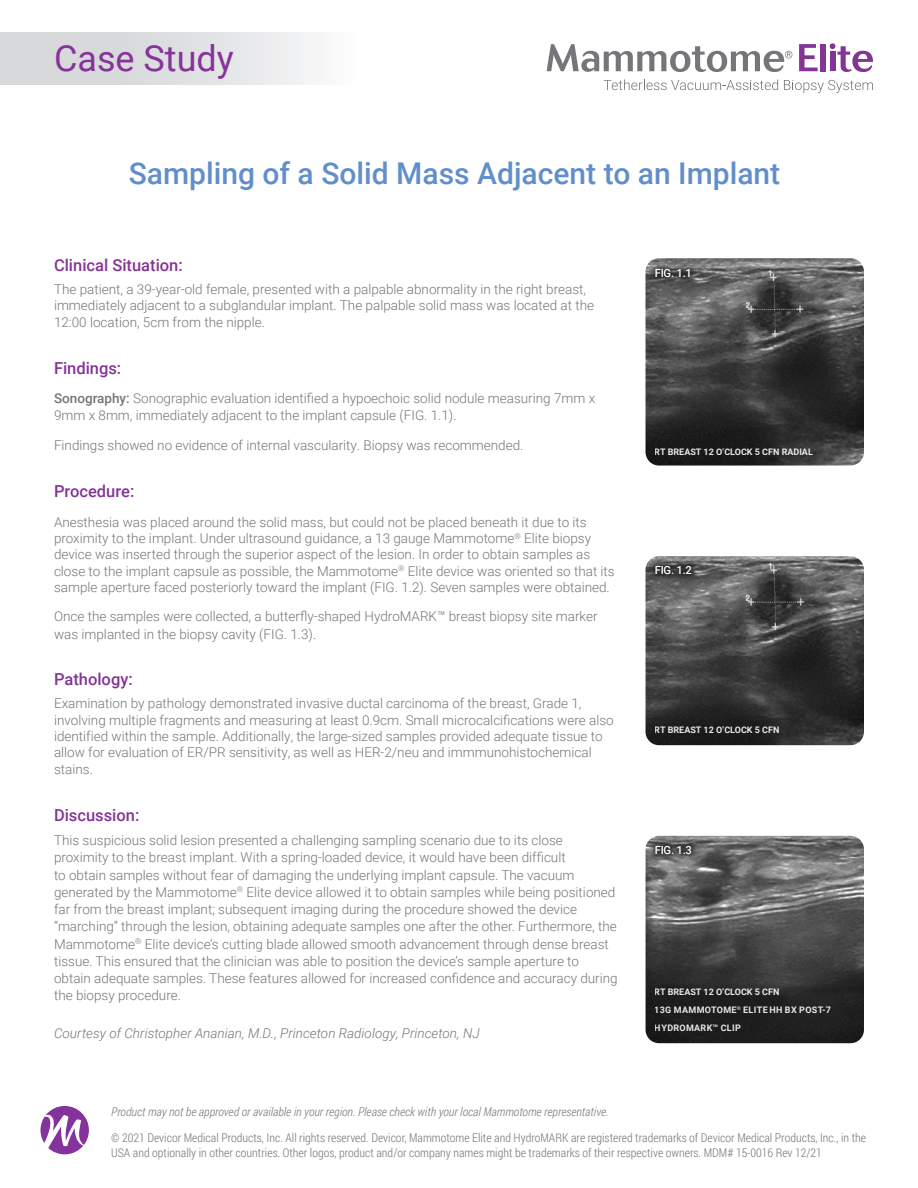
<style>
.page{position:relative;width:918px;height:1188px;background:#fff}
.page>*{position:absolute;margin:0;border:0;box-sizing:border-box;transform-origin:0 0}
.case_study{font:36px "Roboto";color:#86339a}
.t1{font:500 30px "Roboto";color:#628ec9}
.subhead{font:500 16.5px "Roboto";color:#843494}
.text{font:300 13.5px/17.2px "Roboto";color:#757679}
.t2{font:italic 300 13.5px "Roboto";color:#757679}
.t3{font:300 12px/14.4px "Roboto Condensed";color:#75787b}
.t4{font:italic 300 12px "Roboto Condensed";color:#75787b}
.text-2{font:500 11.25px "Roboto";letter-spacing:-.02em;color:#fff}
.t5{font:700 9px/18px "Roboto";letter-spacing:.035em;color:#fff}
.t6{font:700 9px "Roboto";color:#fff}
.s1{font-weight:500}
</style>
<div class="page">
<img style="left:646px;top:836px;width:218px;height:207px">
<img style="left:646px;top:258px;width:218px;height:208px">
<img style="left:646px;top:556px;width:218px;height:189px">
<div style="left:648px;top:262px;width:49px;height:23px;background:#231f20;opacity:.88"></div>
<div style="left:649px;top:559px;width:50px;height:22px;background:#231f20;opacity:.88"></div>
<div style="left:649px;top:839px;width:49px;height:22px;background:#231f20;opacity:.88"></div>
<svg style="left:604px;top:79px;width:174px;height:11px"></svg>
<svg style="left:784px;top:80px;width:89px;height:13px"></svg>
<svg style="left:547px;top:44px;width:245px;height:28px"></svg>
<svg style="left:799px;top:44px;width:19px;height:27px"></svg>
<div style="left:820px;top:44px;width:6px;height:27px;background:#843494"></div>
<svg style="left:830px;top:43px;width:43px;height:29px"></svg>
<div style="left:0;top:32px;width:356px;height:52px;background:linear-gradient(to right,#d0d1d3,#f6f6f7)"></div>
<svg style="left:40px;top:1106px;width:49px;height:48px"></svg>
<p class="case_study" style="left:54px;top:33px;width:181px">Case Study</p>
<p class="t1" style="left:129px;top:152px;width:653px">Sampling of a Solid Mass Adjacent to an Implant</p>
<p class="subhead" style="left:54px;top:253px;width:130px">Clinical Situation:</p>
<p class="text" style="left:54px;top:280px;width:542px;line-height:16.6px">The patient, a 39-year-old female, presented with a palpable abnormality in the right breast, immediately adjacent to a subglandular implant. The palpable solid mass was located at the<br>12:00 location, 5cm from the nipple.</p>
<p class="subhead" style="left:54px;top:356px;width:69px">Findings:</p>
<p class="text" style="left:54px;top:390px;width:543px;line-height:16.2px"><span class="s1">Sonography:</span> Sonographic evaluation identified a hypoechoic solid nodule measuring 7mm x<br>9mm x 8mm, immediately adjacent to the implant capsule (FIG. 1.1).</p>
<p class="text" style="left:54px;top:436px;width:471px">Findings showed no evidence of internal vascularity. Biopsy was recommended.</p>
<p class="subhead" style="left:54px;top:480px;width:82px">Procedure:</p>
<p class="text" style="left:54px;top:514px;width:562px;line-height:16.2px">Anesthesia was placed around the solid mass, but could not be placed beneath it due to its proximity to the implant. Under ultrasound guidance, a 13 gauge Mammotome<sup>®</sup> Elite biopsy device was inserted through the superior aspect of the lesion. In order to obtain samples as close to the implant capsule as possible, the Mammotome<sup>®</sup> Elite device was oriented so that its sample aperture faced posteriorly toward the implant (FIG. 1.2). Seven samples were obtained.</p>
<p class="text" style="left:54px;top:607px;width:545px">Once the samples were collected, a butterfly-shaped HydroMARK™ breast biopsy site marker was implanted in the biopsy cavity (FIG. 1.3).</p>
<p class="subhead" style="left:54px;top:668px;width:80px">Pathology:</p>
<p class="text" style="left:54px;top:695px;width:561px;line-height:16.5px">Examination by pathology demonstrated invasive ductal carcinoma of the breast, Grade 1, involving multiple fragments and measuring at least 0.9cm. Small microcalcifications were also identified within the sample. Additionally, the large-sized samples provided adequate tissue to allow for evaluation of ER/PR sensitivity, as well as HER-2/neu and immmunohistochemical stains.</p>
<p class="subhead" style="left:54px;top:804px;width:87px">Discussion:</p>
<p class="text" style="left:54px;top:831px;width:565px">This suspicious solid lesion presented a challenging sampling scenario due to its close proximity to the breast implant. With a spring-loaded device, it would have been difficult<br>to obtain samples without fear of damaging the underlying implant capsule. The vacuum generated by the Mammotome<sup>®</sup> Elite device allowed it to obtain samples while being positioned far from the breast implant; subsequent imaging during the procedure showed the device “marching” through the lesion, obtaining adequate samples one after the other. Furthermore, the Mammotome<sup>®</sup> Elite device’s cutting blade allowed smooth advancement through dense breast tissue. This ensured that the clinician was able to position the device’s sample aperture to obtain adequate samples. These features allowed for increased confidence and accuracy during the biopsy procedure.</p>
<p class="t2" style="left:54px;top:1024px;width:427px">Courtesy of Christopher Ananian, M.D., Princeton Radiology, Princeton, NJ</p>
<p class="text-2" style="left:655px;top:266px;width:39px">FIG. 1.1</p>
<p class="t6" style="left:655px;top:445px;width:160px">RT BREAST 12 O’CLOCK 5 CFN RADIAL</p>
<p class="text-2" style="left:655px;top:562px;width:39px">FIG. 1.2</p>
<p class="t6" style="left:655px;top:724px;width:126px">RT BREAST 12 O’CLOCK 5 CFN</p>
<p class="text-2" style="left:655px;top:842px;width:39px">FIG. 1.3</p>
<p class="t5" style="left:655px;top:982px;width:178px">RT BREAST 12 O’CLOCK 5 CFN<br>13G MAMMOTOME<sup>®</sup> ELITE HH BX POST-7<br>HYDROMARK™ CLIP</p>
<p class="t4" style="left:111px;top:1104px;width:499px">Product may not be approved or available in your region. Please check with your local Mammotome representative.</p>
<p class="t3" style="left:111px;top:1130px;width:756px">© 2021 Devicor Medical Products, Inc. All rights reserved. Devicor, Mammotome Elite and HydroMARK are registered trademarks of Devicor Medical Products, Inc., in the<br>USA and optionally in other countries. Other logos, product and/or company names might be trademarks of their respective owners. MDM# 15-0016 Rev 12/21</p>
</div>
